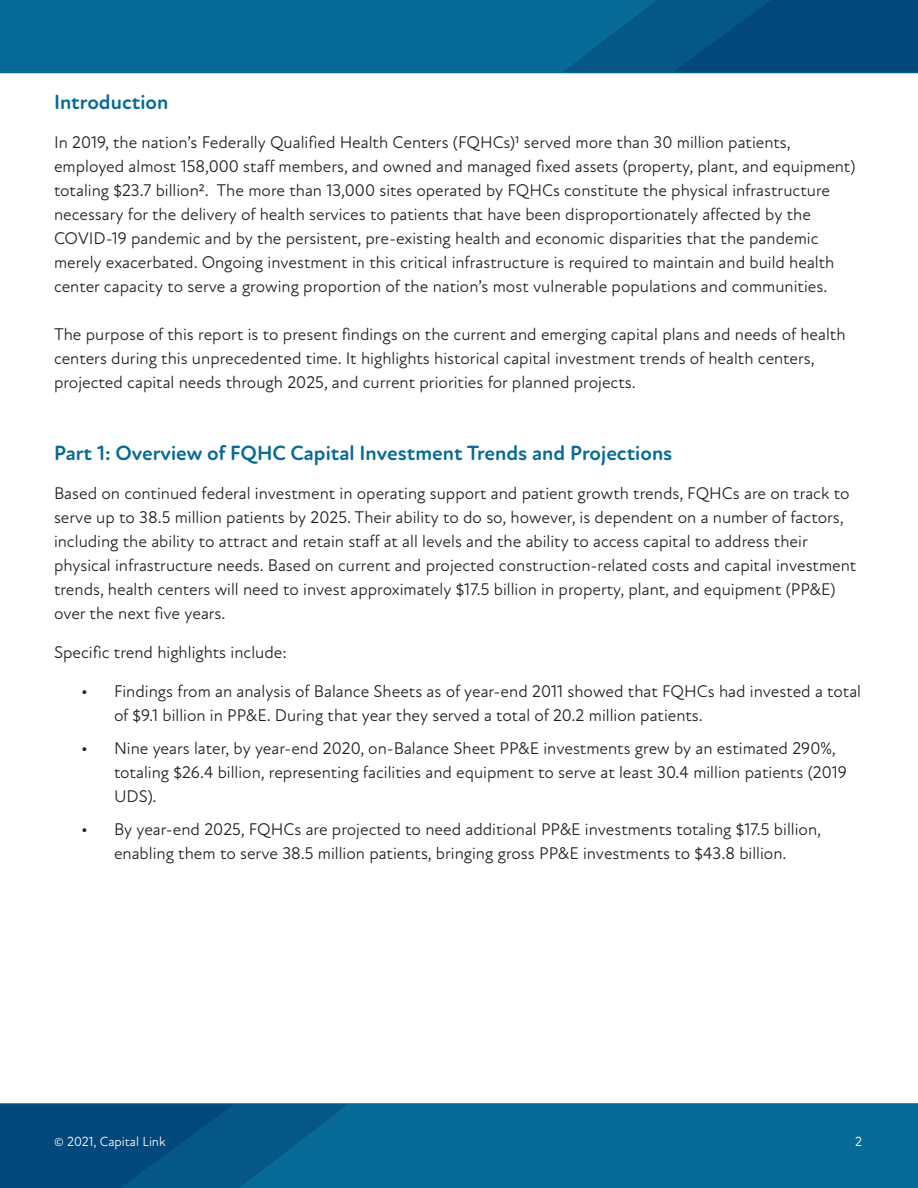
<style>
.page{position:relative;width:918px;height:1188px;background:#fff}
.page>*{position:absolute;margin:0;border:0;box-sizing:border-box;transform-origin:0 0}
.t1{font:700 21px "Atten Round New";color:#076a97}
.t2{font:17.25px/24px "Atten Round New";color:#231f20}
.t3{font:13.5px "Atten Round New";color:#fff}
</style>
<div class="page">
<div style="left:0;top:0;width:918px;height:79px;background:#076a97"></div>
<svg style="left:564px;top:0;width:354px;height:72px;background:#035182"></svg>
<div style="left:0;top:73px;width:918px;height:12px;background:#fff"></div>
<div style="left:0;top:1097px;width:918px;height:91px;background:#076a97"></div>
<svg style="left:0;top:1104px;width:347px;height:84px"></svg>
<div style="left:0;top:1091px;width:918px;height:12px;background:#fff"></div>
<p class="t1" style="left:54px;top:89px;width:116px">Introduction</p>
<p class="t2" style="left:54px;top:130px;width:803px">In 2019, the nation’s Federally Qualified Health Centers (FQHCs)1 served more than 30 million patients, employed almost 158,000 staff members, and owned and managed fixed assets (property, plant, and equipment) totaling $23.7 billion2. The more than 13,000 sites operated by FQHCs constitute the physical infrastructure necessary for the delivery of health services to patients that have been disproportionately affected by the COVID-19 pandemic and by the persistent, pre-existing health and economic disparities that the pandemic merely exacerbated. Ongoing investment in this critical infrastructure is required to maintain and build health center capacity to serve a growing proportion of the nation’s most vulnerable populations and communities.</p>
<p class="t2" style="left:54px;top:322px;width:793px">The purpose of this report is to present findings on the current and emerging capital plans and needs of health centers during this unprecedented time. It highlights historical capital investment trends of health centers, projected capital needs through 2025, and current priorities for planned projects.</p>
<p class="t1" style="left:54px;top:440px;width:620px">Part 1: Overview of FQHC Capital Investment Trends and Projections</p>
<p class="t2" style="left:54px;top:481px;width:804px">Based on continued federal investment in operating support and patient growth trends, FQHCs are on track to serve up to 38.5 million patients by 2025. Their ability to do so, however, is dependent on a number of factors, including the ability to attract and retain staff at all levels and the ability to access capital to address their physical infrastructure needs. Based on current and projected construction-related costs and capital investment trends, health centers will need to invest approximately $17.5 billion in property, plant, and equipment (PP&amp;E) over the next five years.</p>
<p class="t2" style="left:54px;top:640px;width:234px">Specific trend highlights include:</p>
<p class="t2" style="left:114px;top:679px;width:749px;text-indent:-33px">• Findings from an analysis of Balance Sheets as of year-end 2011 showed that FQHCs had invested a total of $9.1 billion in PP&amp;E. During that year they served a total of 20.2 million patients.</p>
<p class="t2" style="left:114px;top:736px;width:734px;text-indent:-33px">• Nine years later, by year-end 2020, on-Balance Sheet PP&amp;E investments grew by an estimated 290%, totaling $26.4 billion, representing facilities and equipment to serve at least 30.4 million patients (2019<br>UDS).</p>
<p class="t2" style="left:81px;top:817px;width:742px;text-align:center">• By year-end 2025, FQHCs are projected to need additional PP&amp;E investments totaling $17.5 billion, enabling them to serve 38.5 million patients, bringing gross PP&amp;E investments to $43.8 billion.</p>
<p class="t3" style="left:54px;top:1134px;width:113px">© 2021, Capital Link</p>
<p class="t3" style="left:855px;top:1134px;width:8px">2</p>
</div>
